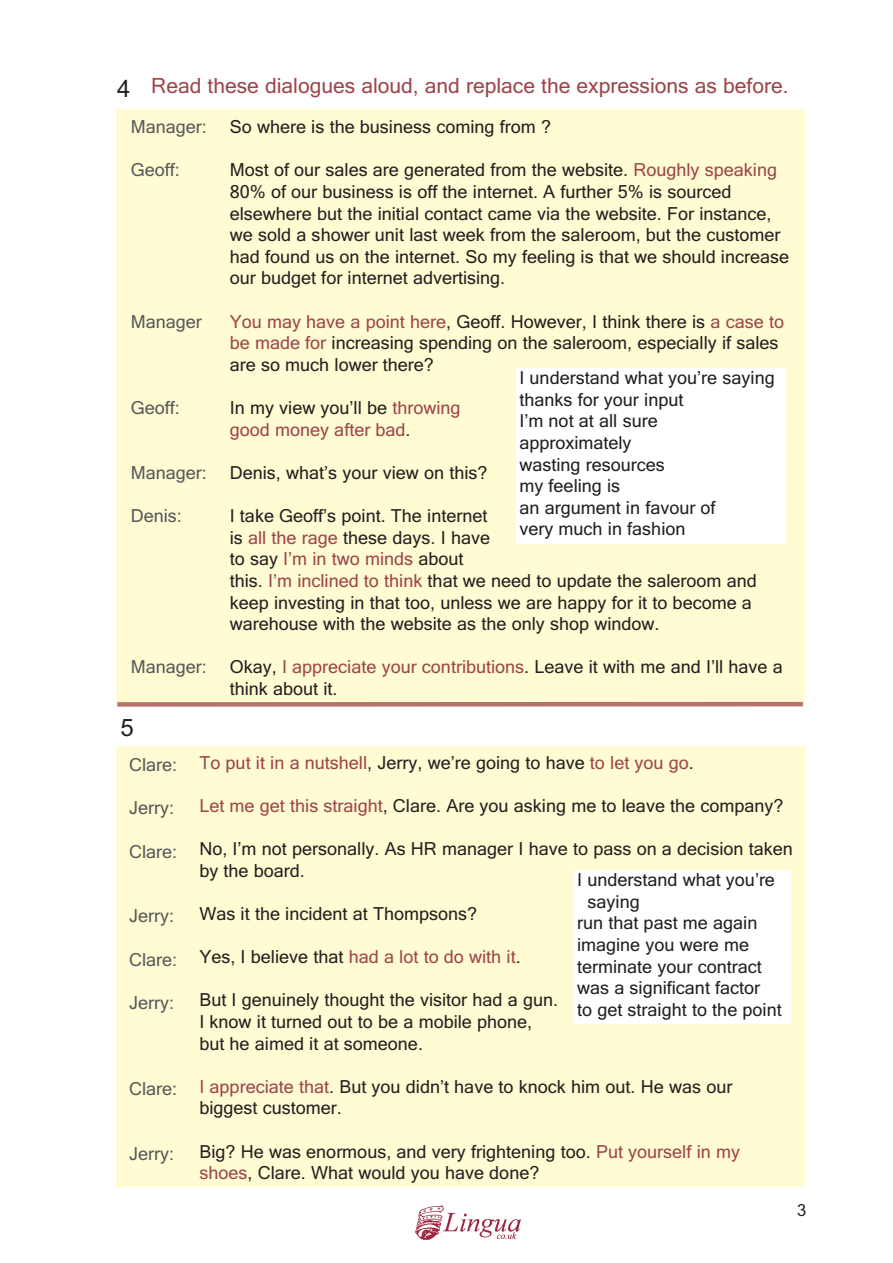
<style>
.page{position:relative;width:893px;height:1263px;background:#fff}
.page>*{position:absolute;margin:0;border:0;box-sizing:border-box;transform-origin:0 0}
.t1{font:24px "Arial";color:#231f20}
.t2{font:21px "Microsoft Sans Serif";color:#9e454a}
.t3{font:18px/21.6px "Microsoft Sans Serif";color:#231f20}
.t4{font:18px "Microsoft Sans Serif";color:#57585a}
.t5{font:18px/21.6px "Microsoft Sans Serif";color:#9e454a}
.t6{font:16.5px "Microsoft Sans Serif";color:#231f20}
.s1{font-family:"Arial";font-size:24px;color:#231f20}
.s2{color:#9e454a}
.s3{color:#231f20}
</style>
<div class="page">
<img style="left:415px;top:1205px;width:106px;height:35px">
<div style="left:116px;top:746px;width:689px;height:440px;background:#fffbd2"></div>
<div style="left:574px;top:870px;width:216px;height:153px;background:#fff"></div>
<div style="left:116px;top:109px;width:689px;height:595px;background:#fffbd2"></div>
<div style="left:516px;top:368px;width:269px;height:176px;background:#fff"></div>
<div style="left:117px;top:702px;width:686px;height:5px;background:#b5726e"></div>
<p class="t2" style="left:117px;top:74px;width:673px"><span class="s1">4</span> Read these dialogues aloud, and replace the expressions as before.</p>
<p class="t4" style="left:131px;top:117px;width:78px">Manager:</p>
<p class="t4" style="left:131px;top:160px;width:51px">Geoff:</p>
<p class="t4" style="left:131px;top:311px;width:73px">Manager</p>
<p class="t4" style="left:131px;top:397px;width:51px">Geoff:</p>
<p class="t4" style="left:131px;top:462px;width:78px">Manager:</p>
<p class="t4" style="left:131px;top:505px;width:53px">Denis:</p>
<p class="t4" style="left:131px;top:657px;width:78px">Manager:</p>
<h1 class="t1" style="left:121px;top:713px;width:15px">5</h1>
<p class="t3" style="left:230px;top:116px;width:323px">So where is the business coming from ?</p>
<p class="t3" style="left:230px;top:159px;width:561px">Most of our sales are generated from the website. <span class="s2">Roughly speaking </span>80% of our business is off the internet. A further 5% is sourced elsewhere but the initial contact came via the website. For instance, we sold a shower unit last week from the saleroom, but the customer had found us on the internet. So my feeling is that we should increase our budget for internet advertising.</p>
<p class="t3" style="left:230px;top:311px;width:556px"><span class="s2">You may have a point here</span>, Geoff. However, I think there is <span class="s2">a case to be made for</span> increasing spending on the saleroom, especially if sales are so much lower there?</p>
<p class="t5" style="left:230px;top:397px;width:232px"><span class="s3">In my view you’ll be</span> throwing good money after bad<span class="s3">.</span></p>
<p class="t3" style="left:230px;top:462px;width:259px">Denis, what’s your view on this?</p>
<p class="t3" style="left:230px;top:505px;width:529px">I take Geoff’s point. The internet<br>is <span class="s2">all the rage</span> these days. I have<br>to say <span class="s2">I’m in two minds</span> about<br>this. <span class="s2">I’m inclined to think</span> that we need to update the saleroom and keep investing in that too, unless we are happy for it to become a warehouse with the website as the only shop window.</p>
<p class="t3" style="left:230px;top:656px;width:555px">Okay, <span class="s2">I appreciate your contributions</span>. Leave it with me and I’ll have a think about it.</p>
<p class="t3" style="left:519px;top:367px;width:257px">I understand what you’re saying thanks for your input<br>I’m not at all sure<br>approximately<br>wasting resources<br>my feeling is<br>an argument in favour of<br>very much in fashion</p>
<p class="t4" style="left:129px;top:754px;width:50px">Clare:</p>
<p class="t4" style="left:129px;top:798px;width:47px">Jerry:</p>
<p class="t4" style="left:129px;top:841px;width:50px">Clare:</p>
<p class="t4" style="left:129px;top:906px;width:47px">Jerry:</p>
<p class="t4" style="left:129px;top:949px;width:50px">Clare:</p>
<p class="t4" style="left:129px;top:992px;width:47px">Jerry:</p>
<p class="t4" style="left:129px;top:1078px;width:50px">Clare:</p>
<p class="t4" style="left:129px;top:1143px;width:47px">Jerry:</p>
<p class="t5" style="left:199px;top:752px;width:496px">To put it in a nutshell<span class="s3">, Jerry, we’re going to have</span> to let you go<span class="s3">.</span></p>
<p class="t3" style="left:199px;top:795px;width:586px"><span class="s2">Let me get this straight</span>, Clare. Are you asking me to leave the company?</p>
<p class="t3" style="left:199px;top:838px;width:595px">No, I’m not personally. As HR manager I have to pass on a decision taken by the board.</p>
<p class="t3" style="left:199px;top:903px;width:279px">Was it the incident at Thompsons?</p>
<p class="t3" style="left:199px;top:946px;width:323px">Yes, I believe that <span class="s2">had a lot to do with it</span>.</p>
<p class="t3" style="left:199px;top:989px;width:360px">But I genuinely thought the visitor had a gun.<br>I know it turned out to be a mobile phone, but he aimed it at someone.</p>
<p class="t3" style="left:199px;top:1076px;width:534px"><span class="s2">I appreciate that</span>. But you didn’t have to knock him out. He was our biggest customer.</p>
<p class="t3" style="left:199px;top:1140px;width:542px">Big? He was enormous, and very frightening too. <span class="s2">Put yourself in my shoes</span>, Clare. What would you have done?</p>
<p class="t3" style="left:577px;top:869px;width:199px">I understand what you’re</p>
<p class="t3" style="left:588px;top:891px;width:54px">saying</p>
<p class="t3" style="left:577px;top:912px;width:182px">run that past me again</p>
<p class="t3" style="left:577px;top:934px;width:174px">imagine you were me</p>
<p class="t3" style="left:577px;top:955px;width:186px">terminate your contract</p>
<p class="t3" style="left:577px;top:977px;width:185px">was a significant factor</p>
<p class="t3" style="left:577px;top:999px;width:206px">to get straight to the point</p>
<p class="t6" style="left:797px;top:1201px;width:11px">3</p>
</div>
